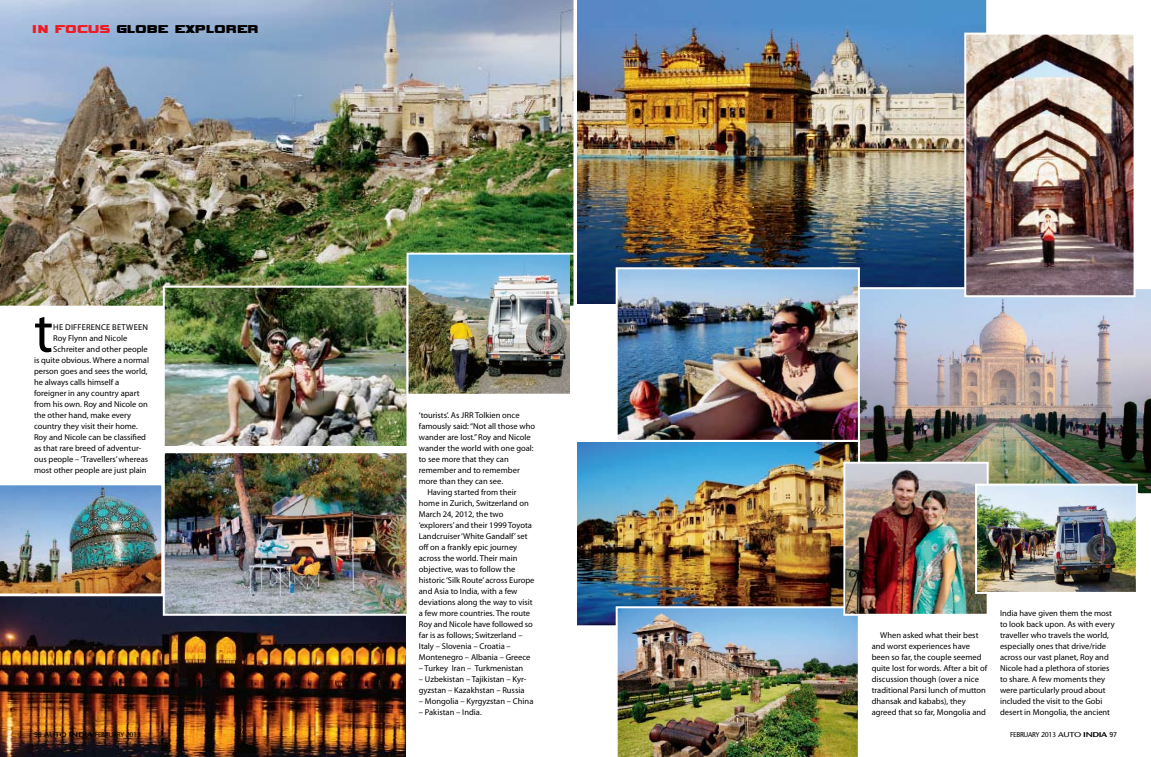
<style>
.page{position:relative;width:1151px;height:757px;background:#fff}
.page>*{position:absolute;margin:0;border:0;box-sizing:border-box;transform-origin:0 0}
.t1{font:58.1px "Myriad Pro";color:#000}
.t2{font:16px "Vipnagorgialla";letter-spacing:.04em;color:#000}
.t3{font:8.5px/11px "Myriad Pro";color:#000}
.t4{font:8.5px "Myriad Pro";letter-spacing:.02em;color:#000}
.t5{font:7px "Stone Sans";letter-spacing:-.045em;color:#000;scale:1.3 1}
.t6{font:7px "Stone Sans";letter-spacing:-.045em;color:#000}
.s1{color:#ed1c24}
.s2{font-family:"Frutiger"}
.s3{font-weight:600}
</style>
<div class="page">
<img style="left:577px;top:0;width:410px;height:304px">
<img style="left:850px;top:287px;width:301px;height:207px">
<img style="left:578px;top:443px;width:272px;height:181px">
<div style="left:575px;top:440px;width:285px;height:187px;border:2px solid #fff"></div>
<img style="left:616px;top:606px;width:244px;height:151px">
<img style="left:0;top:596px;width:406px;height:161px">
<img style="left:0;top:0;width:574px;height:306px">
<img style="left:166px;top:289px;width:239px;height:157px">
<div style="left:163px;top:286px;width:245px;height:165px;border:2px solid #fff"></div>
<img style="left:409px;top:256px;width:161px;height:137px">
<div style="left:406px;top:253px;width:170px;height:143px;border:2px solid #fff"></div>
<img style="left:0;top:485px;width:162px;height:109px">
<img style="left:619px;top:270px;width:238px;height:169px">
<div style="left:616px;top:267px;width:244px;height:175px;border:2px solid #fff"></div>
<img style="left:846px;top:465px;width:140px;height:148px">
<div style="left:843px;top:462px;width:146px;height:154px;border:2px solid #fff"></div>
<img style="left:978px;top:487px;width:157px;height:104px">
<div style="left:975px;top:484px;width:163px;height:110px;border:2px solid #fff"></div>
<img style="left:967px;top:36px;width:165px;height:258px">
<div style="left:964px;top:33px;width:171px;height:264px;border:2px solid #fff"></div>
<img style="left:166px;top:454px;width:239px;height:159px">
<div style="left:163px;top:451px;width:245px;height:165px;border:2px solid #fff"></div>
<h2 class="t2" style="left:33px;top:22px;width:227px"><span class="s1">in focus</span> globe explorer</h2>
<h1 class="t1" style="left:34px;top:296px;width:21px">t</h1>
<p class="t4" style="left:53px;top:322px;width:95px">he difference between</p>
<p class="t3" style="left:53px;top:332px;width:76px">Roy Flynn and Nicole</p>
<p class="t3" style="left:53px;top:343px;width:96px">Schreiter and other people</p>
<p class="t3" style="left:34px;top:354px;width:117px">is quite obvious. Where a normal</p>
<p class="t3" style="left:34px;top:365px;width:115px">person goes and sees the world,</p>
<p class="t3" style="left:34px;top:376px;width:87px">he always calls himself a</p>
<p class="t3" style="left:34px;top:387px;width:107px">foreigner in any country apart</p>
<p class="t3" style="left:34px;top:398px;width:115px">from his own. Roy and Nicole on</p>
<p class="t3" style="left:34px;top:409px;width:99px">the other hand, make every</p>
<p class="t3" style="left:34px;top:420px;width:105px">country they visit their home.</p>
<p class="t3" style="left:34px;top:431px;width:114px">Roy and Nicole can be classified</p>
<p class="t3" style="left:34px;top:442px;width:109px">as that rare breed of adventur-</p>
<p class="t3" style="left:34px;top:453px;width:116px">ous people – ‘Travellers’ whereas</p>
<p class="t3" style="left:34px;top:464px;width:114px">most other people are just plain</p>
<p class="t3" style="left:419px;top:409px;width:102px">‘tourists’. As JRR Tolkien once</p>
<p class="t3" style="left:419px;top:420px;width:118px">famously said: “Not all those who</p>
<p class="t3" style="left:419px;top:431px;width:114px">wander are lost.” Roy and Nicole</p>
<p class="t3" style="left:419px;top:442px;width:116px">wander the world with one goal:</p>
<p class="t3" style="left:419px;top:453px;width:91px">to see more that they can</p>
<p class="t3" style="left:419px;top:464px;width:102px">remember and to remember</p>
<p class="t3" style="left:419px;top:475px;width:86px">more than they can see.</p>
<p class="t3" style="left:427px;top:486px;width:91px">Having started from their</p>
<p class="t3" style="left:419px;top:497px;width:111px">home in Zurich, Switzerland on</p>
<p class="t3" style="left:419px;top:508px;width:86px">March 24, 2012, the two</p>
<p class="t3" style="left:419px;top:519px;width:115px">‘explorers’ and their 1999 Toyota</p>
<p class="t3" style="left:419px;top:530px;width:110px">Landcruiser ‘White Gandalf’ set</p>
<p class="t3" style="left:419px;top:541px;width:100px">off on a frankly epic journey</p>
<p class="t3" style="left:419px;top:552px;width:100px">across the world. Their main</p>
<p class="t3" style="left:419px;top:563px;width:98px">objective, was to follow the</p>
<p class="t3" style="left:419px;top:574px;width:117px">historic ‘Silk Route’ across Europe</p>
<p class="t3" style="left:419px;top:585px;width:100px">and Asia to India, with a few</p>
<p class="t3" style="left:419px;top:596px;width:115px">deviations along the way to visit</p>
<p class="t3" style="left:419px;top:607px;width:113px">a few more countries. The route</p>
<p class="t3" style="left:419px;top:618px;width:116px">Roy and Nicole have followed so</p>
<p class="t3" style="left:419px;top:629px;width:105px">far is as follows; Switzerland –</p>
<p class="t3" style="left:419px;top:640px;width:93px">Italy – Slovenia – Croatia –</p>
<p class="t3" style="left:419px;top:651px;width:113px">Montenegro – Albania – Greece</p>
<p class="t3" style="left:419px;top:662px;width:106px">– Turkey Iran – Turkmenistan</p>
<p class="t3" style="left:419px;top:673px;width:109px">– Uzbekistan – Tajikistan – Kyr&shy;gyzstan – Kazakhstan – Russia</p>
<p class="t3" style="left:419px;top:695px;width:116px">– Mongolia – Kyrgyzstan – China</p>
<p class="t3" style="left:419px;top:706px;width:64px">– Pakistan – India.</p>
<p class="t3" style="left:872px;top:629px;width:117px;text-indent:8px">When asked what their best and worst experiences have been so far, the couple seemed quite lost for words. After a bit of discussion though (over a nice traditional Parsi lunch of mutton dhansak and kababs), they agreed that so far, Mongolia and</p>
<p class="t3" style="left:1000px;top:607px;width:116px">India have given them the most to look back upon. As with every traveller who travels the world, especially ones that drive/ride across our vast planet, Roy and<br>Nicole had a plethora of stories to share. A few moments they were particularly proud about included the visit to the Gobi desert in Mongolia, the ancient</p>
<p class="t5" style="left:34px;top:730px;width:84px"><span class="s2">96</span> AUTO <span class="s3">INDIA</span> FEBRUARY 2013</p>
<p class="t6" style="left:1010px;top:730px;width:108px">FEBRUARY 2013 AUTO <span class="s3">INDIA</span> <span class="s2">97</span></p>
</div>
